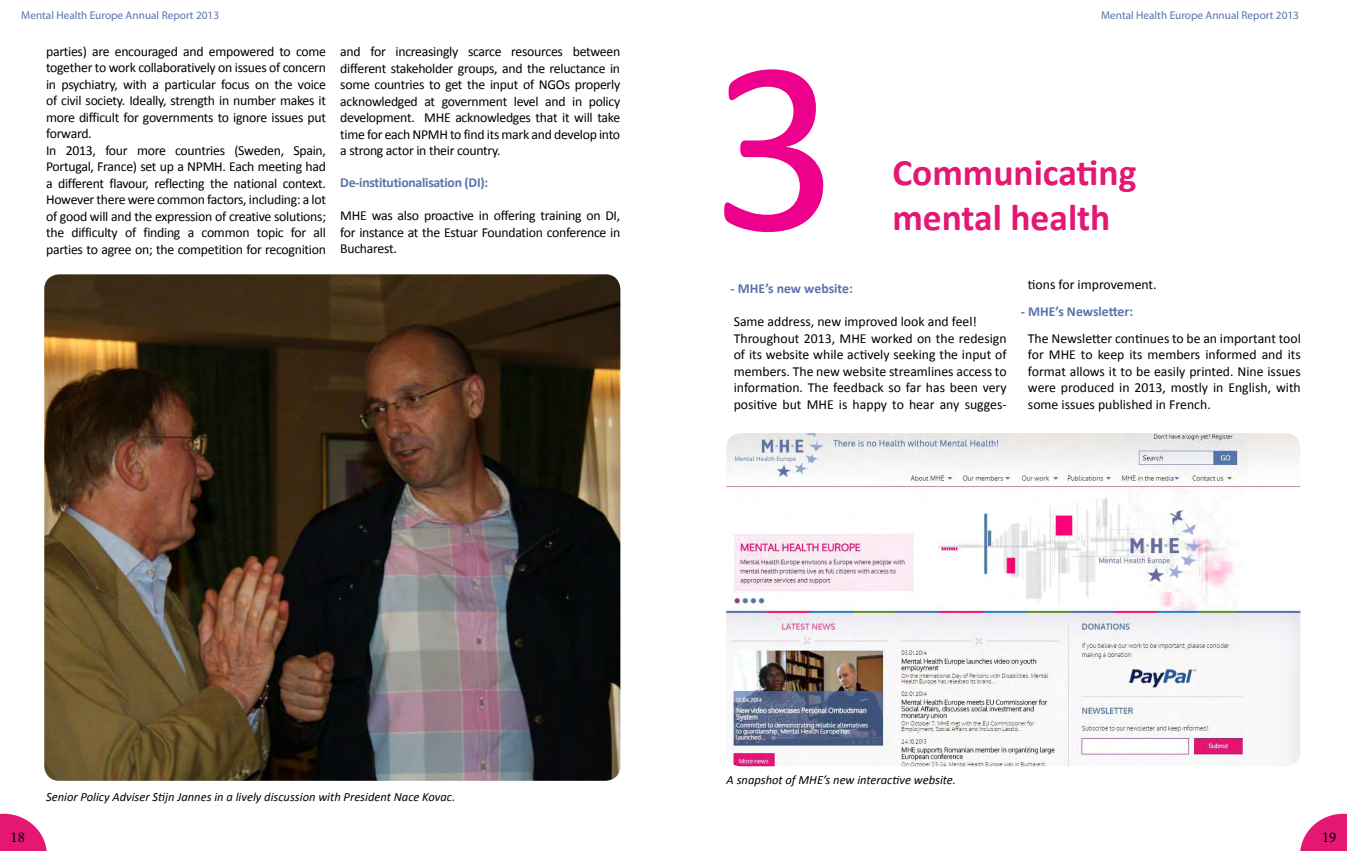
<style>
.page{position:relative;width:1347px;height:851px;background:#fff}
.page>*{position:absolute;margin:0;border:0;box-sizing:border-box;transform-origin:0 0}
.t1{font:250px "Calibri";color:#ec008c}
.t2{font:700 37.5px/45px "Calibri";color:#e41772}
.t3{font:15px "Minion Pro";color:#000}
.t4{font:13.75px/16.5px "Calibri";letter-spacing:-.02em;color:#000;text-align:justify}
.t5{font:13.75px/16.5px "Calibri";color:#000}
.t6{font:700 13.75px "Calibri";color:#5974ab}
.t7{font:700 13.75px "Calibri";letter-spacing:-.02em;color:#5974ab}
.t8{font:italic 12.5px "Calibri";color:#000}
.t9{font:11.25px "Myriad Pro";color:#5974ab}
</style>
<div class="page">
<svg style="left:0;top:813px;width:47px;height:37px"></svg>
<svg style="left:1300px;top:813px;width:46px;height:37px"></svg>
<img style="left:726px;top:433px;width:574px;height:333px">
<img style="left:44px;top:274px;width:576px;height:506px">
<p class="t9" style="left:21px;top:8px;width:199px">Mental Health Europe Annual Report 2013</p>
<p class="t9" style="left:1101px;top:8px;width:199px">Mental Health Europe Annual Report 2013</p>
<p class="t4" style="left:46px;top:43px;width:281px;text-align:left">parties) are encouraged and empowered to come together to work collaboratively on issues of concern in psychiatry, with a particular focus on the voice of civil society. Ideally, strength in number makes it more difficult for governments to ignore issues put forward.<br>In 2013, four more countries (Sweden, Spain, Portugal, France) set up a NPMH. Each meeting had a different flavour, reflecting the national context.<br>However there were common factors, including: a lot of good will and the expression of creative solutions; the difficulty of finding a common topic for all parties to agree on; the competition for recognition</p>
<p class="t4" style="left:340px;top:44px;width:281px">and for increasingly scarce resources between different stakeholder groups, and the reluctance in some countries to get the input of NGOs properly acknowledged at government level and in policy development. MHE acknowledges that it will take time for each NPMH to find its mark and develop into a strong actor in their country.</p>
<p class="t7" style="left:340px;top:174px;width:149px">De-institutionalisation (DI):</p>
<p class="t4" style="left:340px;top:207px;width:281px">MHE was also proactive in offering training on DI, for instance at the Estuar Foundation conference in Bucharest.</p>
<h1 class="t1" style="left:711px;top:-11px;width:128px">3</h1>
<h2 class="t2" style="left:892px;top:150px;width:245px">Communicating mental health</h2>
<p class="t6" style="left:730px;top:280px;width:124px">- MHE’s new website:</p>
<p class="t5" style="left:733px;top:313px;width:274px">Same address, new improved look and feel!<br>Throughout 2013, MHE worked on the redesign of its website while actively seeking the input of members. The new website streamlines access to information. The feedback so far has been very positive but MHE is happy to hear any sugges-</p>
<p class="t5" style="left:1028px;top:276px;width:130px">tions for improvement.</p>
<p class="t6" style="left:1020px;top:303px;width:114px">- MHE’s Newsletter:</p>
<p class="t4" style="left:1028px;top:330px;width:274px">The Newsletter continues to be an important tool for MHE to keep its members informed and its format allows it to be easily printed. Nine issues were produced in 2013, mostly in English, with some issues published in French.</p>
<p class="t8" style="left:46px;top:787px;width:411px">Senior Policy Adviser Stijn Jannes in a lively discussion with President Nace Kovac.</p>
<p class="t8" style="left:726px;top:771px;width:231px">A snapshot of MHE’s new interactive website.</p>
<p class="t3" style="left:11px;top:826px;width:16px">18</p>
<p class="t3" style="left:1322px;top:826px;width:16px">19</p>
</div>
